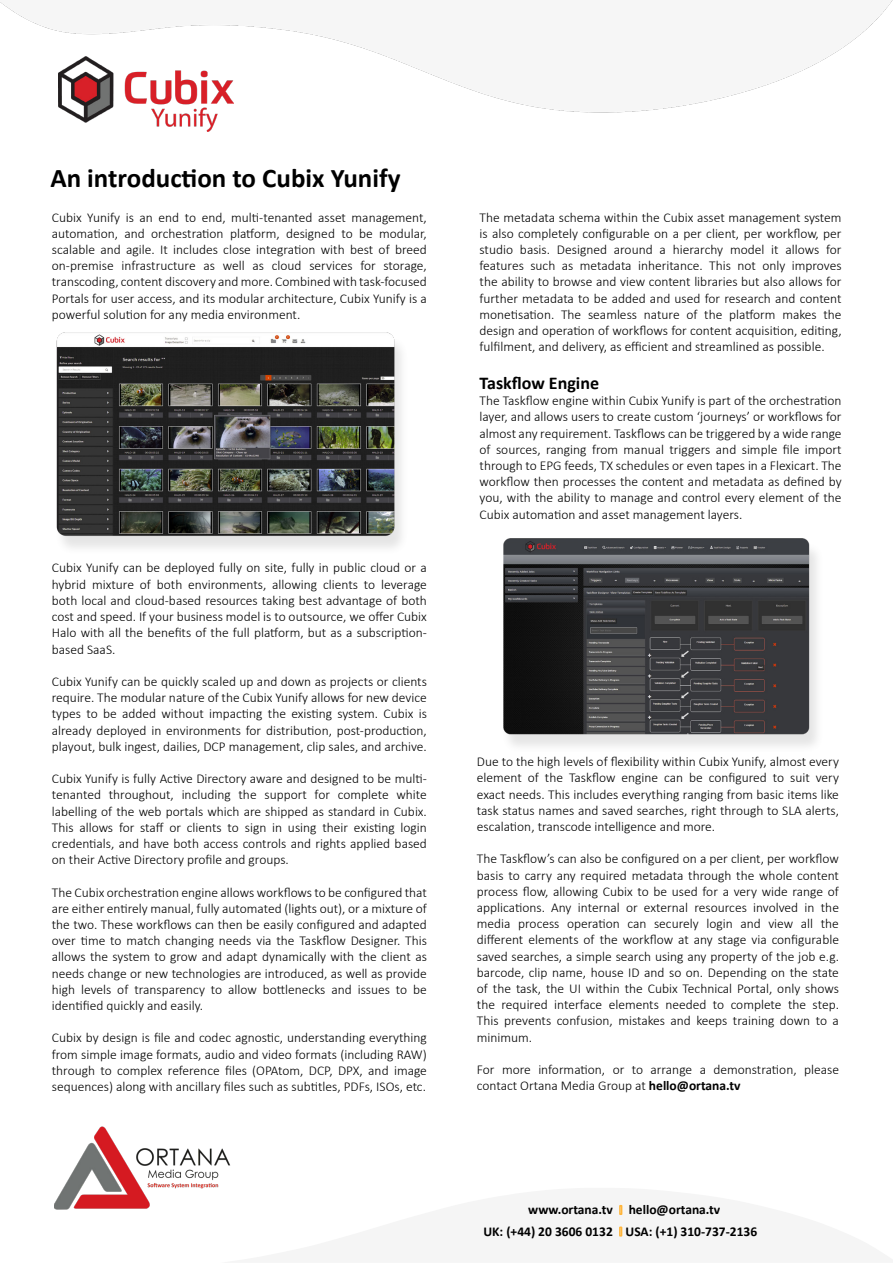
<style>
.page{position:relative;width:893px;height:1263px;background:#fff}
.page>*{position:absolute;margin:0;border:0;box-sizing:border-box;transform-origin:0 0}
.t1{font:700 27px "Calibri";color:#000}
.t2{font:700 18px "Calibri";color:#000}
.t3{font:300 13.5px/16.2px "Calibri";color:#000;text-align:justify}
.t4{font:700 13.5px/21.6px "Calibri";color:#000;text-align:center}
.s1{font-weight:700}
.s2{color:#ffb53b}
</style>
<div class="page">
<div style="left:55px;top:336px;width:354px;height:218px;background:#f9f9f9"></div>
<img style="left:56px;top:332px;width:344px;height:214px">
<div style="left:502px;top:542px;width:322px;height:211px;background:#f8f8f8"></div>
<img style="left:503px;top:538px;width:311px;height:205px">
<img style="left:0;top:0;width:893px;height:113px">
<img style="left:58px;top:57px;width:175px;height:75px">
<img style="left:54px;top:1126px;width:177px;height:84px">
<h1 class="t1" style="left:50px;top:159px;width:352px">An introduction to Cubix Yunify</h1>
<p class="t3" style="left:52px;top:209px;width:377px">Cubix Yunify is an end to end, multi-tenanted asset management, automation, and orchestration platform, designed to be modular, scalable and agile. It includes close integration with best of breed on-premise infrastructure as well as cloud services for storage, transcoding, content discovery and more. Combined with task-focused Portals for user access, and its modular architecture, Cubix Yunify is a powerful solution for any media environment.</p>
<p class="t3" style="left:52px;top:560px;width:377px">Cubix Yunify can be deployed fully on site, fully in public cloud or a hybrid mixture of both environments, allowing clients to leverage both local and cloud-based resources taking best advantage of both cost and speed. If your business model is to outsource, we offer Cubix Halo with all the benefits of the full platform, but as a subscription&shy;based SaaS.</p>
<p class="t3" style="left:52px;top:673px;width:377px">Cubix Yunify can be quickly scaled up and down as projects or clients require. The modular nature of the Cubix Yunify allows for new device types to be added without impacting the existing system. Cubix is already deployed in environments for distribution, post-production, playout, bulk ingest, dailies, DCP management, clip sales, and archive.</p>
<p class="t3" style="left:52px;top:770px;width:377px">Cubix Yunify is fully Active Directory aware and designed to be multi&shy;tenanted throughout, including the support for complete white labelling of the web portals which are shipped as standard in Cubix.<br>This allows for staff or clients to sign in using their existing login credentials, and have both access controls and rights applied based on their Active Directory profile and groups.</p>
<p class="t3" style="left:52px;top:884px;width:377px">The Cubix orchestration engine allows workflows to be configured that are either entirely manual, fully automated (lights out), or a mixture of the two. These workflows can then be easily configured and adapted over time to match changing needs via the Taskflow Designer. This allows the system to grow and adapt dynamically with the client as needs change or new technologies are introduced, as well as provide high levels of transparency to allow bottlenecks and issues to be identified quickly and easily.</p>
<p class="t3" style="left:52px;top:1030px;width:377px">Cubix by design is file and codec agnostic, understanding everything from simple image formats, audio and video formats (including RAW) through to complex reference files (OPAtom, DCP, DPX, and image sequences) along with ancillary files such as subtitles, PDFs, ISOs, etc.</p>
<p class="t3" style="left:480px;top:209px;width:364px">The metadata schema within the Cubix asset management system is also completely configurable on a per client, per workflow, per studio basis. Designed around a hierarchy model it allows for features such as metadata inheritance. This not only improves the ability to browse and view content libraries but also allows for further metadata to be added and used for research and content monetisation. The seamless nature of the platform makes the design and operation of workflows for content acquisition, editing, fulfilment, and delivery, as efficient and streamlined as possible.</p>
<h2 class="t2" style="left:480px;top:370px;width:121px">Taskflow Engine</h2>
<p class="t3" style="left:480px;top:392px;width:364px">The Taskflow engine within Cubix Yunify is part of the orchestration layer, and allows users to create custom ‘journeys’ or workflows for almost any requirement. Taskflows can be triggered by a wide range of sources, ranging from manual triggers and simple file import through to EPG feeds, TX schedules or even tapes in a Flexicart. The workflow then processes the content and metadata as defined by you, with the ability to manage and control every element of the Cubix automation and asset management layers.</p>
<p class="t3" style="left:477px;top:753px;width:364px">Due to the high levels of flexibility within Cubix Yunify, almost every element of the Taskflow engine can be configured to suit very exact needs. This includes everything ranging from basic items like task status names and saved searches, right through to SLA alerts, escalation, transcode intelligence and more.</p>
<p class="t3" style="left:477px;top:851px;width:364px">The Taskflow’s can also be configured on a per client, per workflow basis to carry any required metadata through the whole content process flow, allowing Cubix to be used for a very wide range of applications. Any internal or external resources involved in the media process operation can securely login and view all the different elements of the workflow at any stage via configurable saved searches, a simple search using any property of the job e.g. barcode, clip name, house ID and so on. Depending on the state of the task, the UI within the Cubix Technical Portal, only shows the required interface elements needed to complete the step.<br>This prevents confusion, mistakes and keeps training down to a minimum.</p>
<p class="t3" style="left:477px;top:1061px;width:364px">For more information, or to arrange a demonstration, please contact Ortana Media Group at <span class="s1">hello@ortana.tv</span></p>
<p class="t4" style="left:483px;top:1198px;width:275px">www.ortana.tv <span class="s2">I</span> hello@ortana.tv<br>UK: (+44) 20 3606 0132 <span class="s2">I</span> USA: (+1) 310-737-2136</p>
</div>
